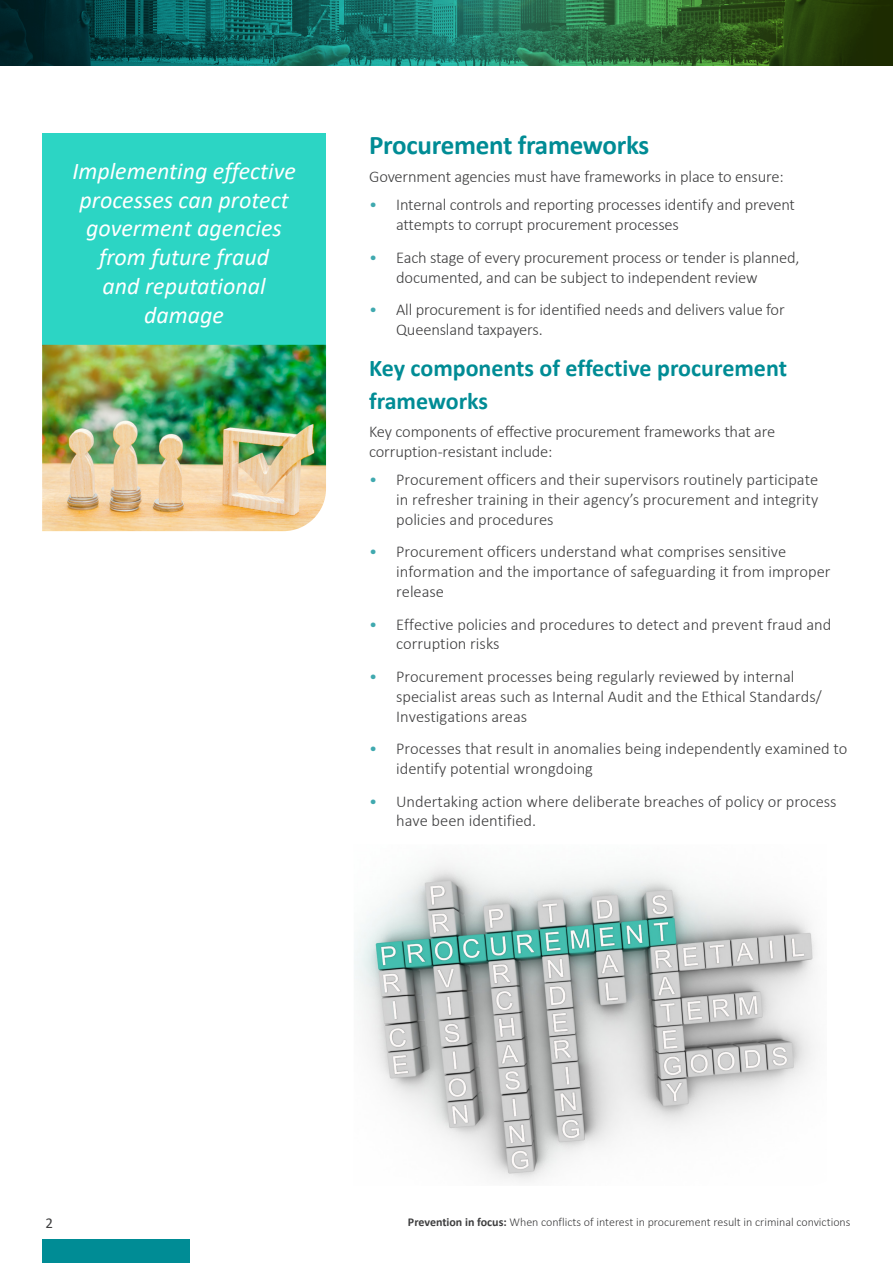
<style>
.page{position:relative;width:893px;height:1263px;background:#fff}
.page>*{position:absolute;margin:0;border:0;box-sizing:border-box;transform-origin:0 0}
.Bullet_list{font:700 27px "Calibri";letter-spacing:-.01em;color:#008c95}
.Body_text{font:italic 24px/28.8px "Calibri";color:#fff;text-align:center}
.Bullet_list-2{font:700 24px/32.4px "Calibri";color:#008c95}
.Bullet_list-3{font:300 16.5px/19.8px "Calibri";color:#3e3e3f}
.t1{font:15px "Calibri";color:#3e3e3f}
.t2{font:300 12px "Calibri";color:#3e3e3f}
.s1{color:#40a9af}
.s2{font-weight:700}
</style>
<div class="page">
<div style="left:43px;top:1240px;width:147px;height:23px;background:#008c95"></div>
<svg style="left:0;top:0;width:893px;height:65px;background:#1b5e46"></svg>
<div style="left:42px;top:133px;width:284px;height:213px;background:#2cd5c4"></div>
<img style="left:354px;top:865px;width:462px;height:317px">
<img style="left:42px;top:345px;width:284px;height:186px">
<p class="Body_text" style="left:72px;top:155px;width:225px">Implementing effective processes can protect goverment agencies from future fraud<br>and reputational damage</p>
<p class="Bullet_list" style="left:369px;top:126px;width:282px">Procurement frameworks</p>
<p class="Bullet_list-3" style="left:369px;top:167px;width:416px">Government agencies must have frameworks in place to ensure:</p>
<p class="Bullet_list-3" style="left:396px;top:195px;width:400px;text-indent:-27px"><span class="s1">•</span> Internal controls and reporting processes identify and prevent attempts to corrupt procurement processes</p>
<p class="Bullet_list-3" style="left:396px;top:247px;width:405px;text-indent:-27px"><span class="s1">•</span> Each stage of every procurement process or tender is planned, documented, and can be subject to independent review</p>
<p class="Bullet_list-3" style="left:396px;top:300px;width:390px;text-indent:-27px"><span class="s1">•</span> All procurement is for identified needs and delivers value for<br>Queensland taxpayers.</p>
<p class="Bullet_list-2" style="left:369px;top:352px;width:419px">Key components of effective procurement frameworks</p>
<p class="Bullet_list-3" style="left:369px;top:422px;width:408px">Key components of effective procurement frameworks that are corruption-resistant include:</p>
<p class="Bullet_list-3" style="left:396px;top:470px;width:424px;text-align:justify;text-indent:-27px"><span class="s1">•</span> Procurement officers and their supervisors routinely participate in refresher training in their agency’s procurement and integrity policies and procedures</p>
<p class="Bullet_list-3" style="left:396px;top:542px;width:436px;text-indent:-27px"><span class="s1">•</span> Procurement officers understand what comprises sensitive information and the importance of safeguarding it from improper release</p>
<p class="Bullet_list-3" style="left:396px;top:614px;width:437px;text-indent:-27px"><span class="s1">•</span> Effective policies and procedures to detect and prevent fraud and corruption risks</p>
<p class="Bullet_list-3" style="left:396px;top:666px;width:427px;text-indent:-27px"><span class="s1">•</span> Procurement processes being regularly reviewed by internal specialist areas such as Internal Audit and the Ethical Standards/<br>Investigations areas</p>
<p class="Bullet_list-3" style="left:396px;top:739px;width:453px;text-indent:-27px"><span class="s1">•</span> Processes that result in anomalies being independently examined to identify potential wrongdoing</p>
<p class="Bullet_list-3" style="left:396px;top:791px;width:442px;text-indent:-27px"><span class="s1">•</span> Undertaking action where deliberate breaches of policy or process have been identified.</p>
<p class="t1" style="left:45px;top:1213px;width:9px">2</p>
<p class="t2" style="left:408px;top:1215px;width:444px"><span class="s2">Prevention in focus:</span> When conflicts of interest in procurement result in criminal convictions</p>
</div>
